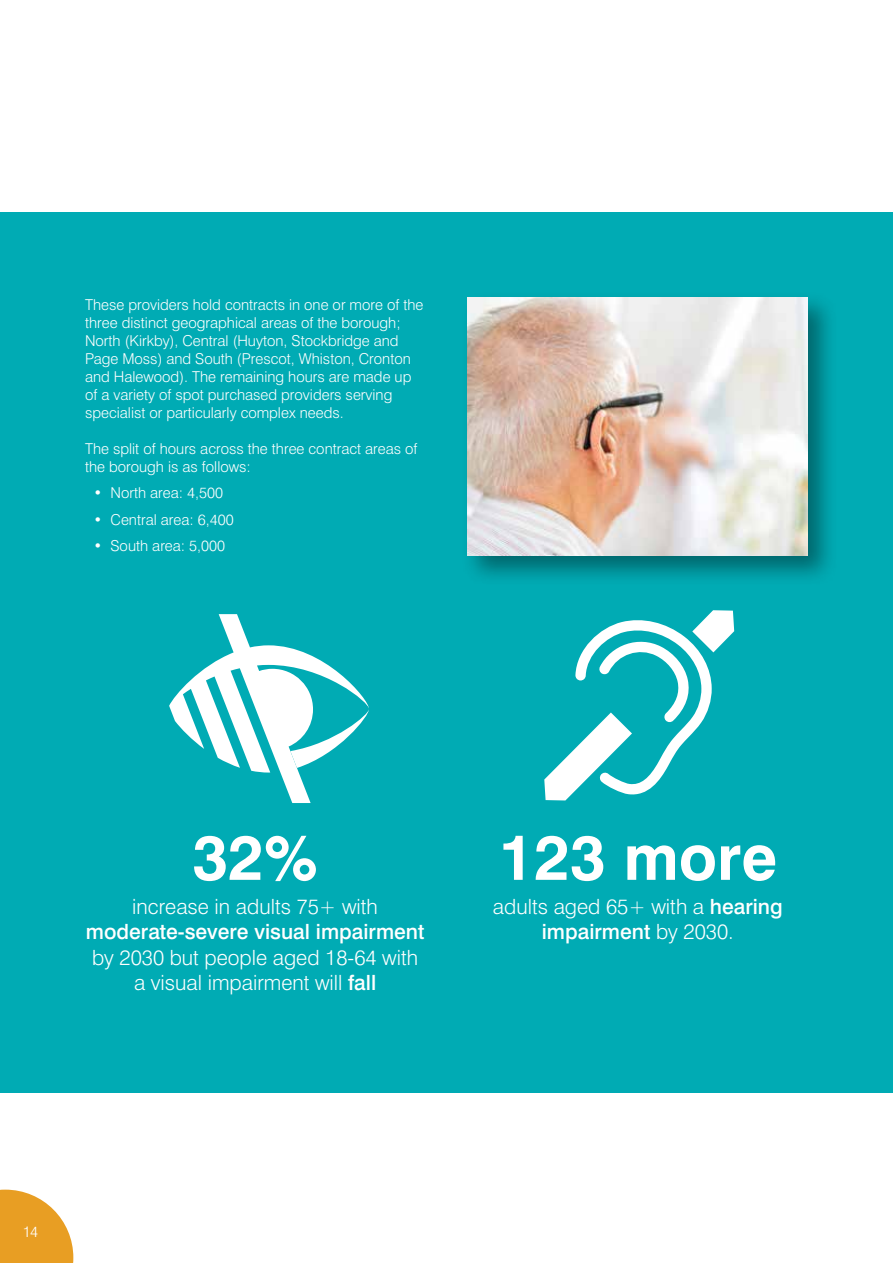
<style>
.page{position:relative;width:893px;height:1263px;background:#fff}
.page>*{position:absolute;margin:0;border:0;box-sizing:border-box;transform-origin:0 0}
.t1{font:700 63px "Swiss 721 BT";color:#fff}
.t2{font:300 21px/25.2px "Swiss 721 BT";color:#fff;text-align:center}
.t3{font:500 21px "Swiss 721 BT";color:#fff}
.t4{font:300 15px/18px "Swiss 721 BT";color:#fff}
.s1{font-weight:500}
</style>
<div class="page">
<div style="left:0;top:213px;width:893px;height:880px;background:#00abb4"></div>
<svg style="left:0;top:1189px;width:73px;height:74px"></svg>
<svg style="left:544px;top:610px;width:190px;height:190px"></svg>
<svg style="left:169px;top:614px;width:200px;height:189px"></svg>
<div style="left:461px;top:291px;width:378px;height:295px;background:#000;opacity:.4"></div>
<img style="left:468px;top:298px;width:340px;height:258px">
<p class="t4" style="left:85px;top:295px;width:340px">These providers hold contracts in one or more of the three distinct geographical areas of the borough; North (Kirkby), Central (Huyton, Stockbridge and Page Moss) and South (Prescot, Whiston, Cronton and Halewood). The remaining hours are made up of a variety of spot purchased providers serving specialist or particularly complex needs.</p>
<p class="t4" style="left:85px;top:439px;width:334px">The split of hours across the three contract areas of the borough is as follows:</p>
<p class="t4" style="left:94px;top:484px;width:131px">• North area: 4,500</p>
<p class="t4" style="left:94px;top:510px;width:142px">• Central area: 6,400</p>
<p class="t4" style="left:94px;top:537px;width:133px">• South area: 5,000</p>
<h1 class="t1" style="left:192px;top:819px;width:127px">32%</h1>
<h1 class="t1" style="left:498px;top:819px;width:280px">123 more</h1>
<h2 class="t2" style="left:132px;top:894px;width:247px">increase in adults 75+ with</h2>
<h2 class="t3" style="left:86px;top:919px;width:340px">moderate-severe visual impairment</h2>
<h2 class="t2" style="left:92px;top:944px;width:328px">by 2030 but people aged 18-64 with a visual impairment will <span class="s1">fall</span></h2>
<h2 class="t2" style="left:493px;top:894px;width:291px">adults aged 65+ with a <span class="s1">hearing impairment</span> by 2030.</h2>
<p class="t4" style="left:23px;top:1222px;width:17px">14</p>
</div>
